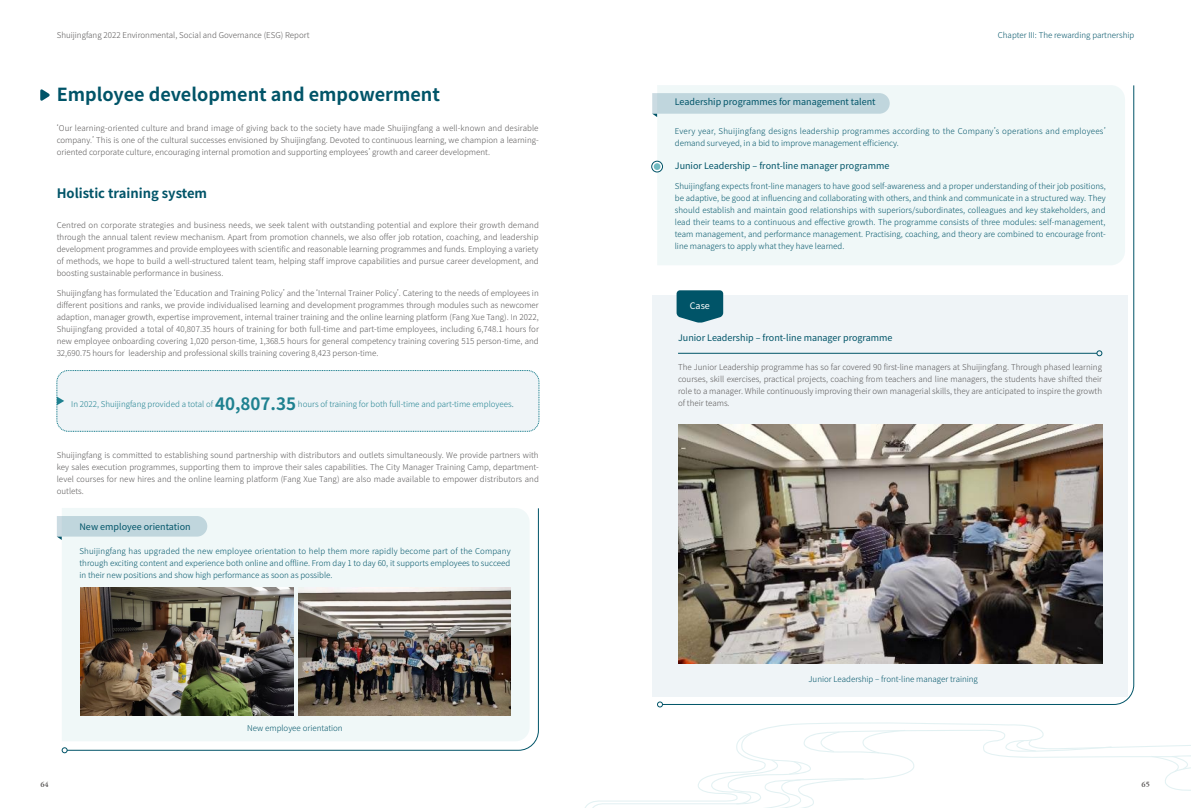
<style>
.page{position:relative;width:1191px;height:808px;background:#fff}
.page>*{position:absolute;margin:0;border:0;box-sizing:border-box;transform-origin:0 0}
.t1{font:700 18px "Source Han Sans SC";color:#005468}
.t2{font:700 13px "Source Han Sans SC";color:#005468}
.t3{font:9px "Source Han Sans SC";color:#005468}
.t4{font:9px "Source Han Sans SC";color:#fff}
.t5{font:300 8px/12px "Source Han Sans SC";color:#595757;text-align:justify}
.t6{font:300 8px/12px "Source Han Sans SC";color:#005468;text-align:justify}
.t7{font:300 8px/12px "Source Han Sans SC";letter-spacing:.025em;color:#005468}
.t8{font:300 8px "Source Han Sans SC";color:#1f8190}
.t9{font:8px "FZCUJINLJW GB1 0";color:#4c4948}
.s1{font-weight:700;font-size:17px}
.s2{color:#005468}
</style>
<div class="page">
<div style="left:57px;top:370px;width:483px;height:62px;background:#eff4f7"></div>
<svg style="left:40px;top:89px;width:10px;height:12px"></svg>
<svg style="left:62px;top:747px;width:5px;height:6px"></svg>
<svg style="left:657px;top:701px;width:6px;height:6px"></svg>
<svg style="left:66px;top:508px;width:473px;height:243px"></svg>
<svg style="left:661px;top:85px;width:473px;height:620px"></svg>
<svg style="left:57px;top:516px;width:150px;height:24px;background:#c7dae0"></svg>
<svg style="left:652px;top:93px;width:237px;height:24px;background:#c7dae0"></svg>
<img style="left:81px;top:587px;width:212px;height:128px">
<img style="left:298px;top:587px;width:212px;height:128px">
<svg style="left:676px;top:290px;width:47px;height:33px;background:#1e687a"></svg>
<svg style="left:1096px;top:351px;width:6px;height:5px"></svg>
<hr style="left:678px;top:353px;width:419px;height:1px;background:#005468">
<img style="left:678px;top:424px;width:424px;height:240px">
<div style="left:652px;top:162px;width:9px;height:9px;background:#70bac1;border-radius:50%"></div>
<div style="left:651px;top:161px;width:11px;height:11px;border:2px solid #fff;border-radius:50%"></div>
<div style="left:651px;top:161px;width:12px;height:11px;border:1px solid #005468;border-radius:50%"></div>
<svg style="left:763px;top:722px;width:276px;height:7px"></svg>
<svg style="left:759px;top:729px;width:285px;height:45px"></svg>
<svg style="left:585px;top:730px;width:320px;height:78px"></svg>
<svg style="left:1016px;top:739px;width:175px;height:52px"></svg>
<p class="t5" style="left:57px;top:29px;width:254px">Shuijingfang 2022 Environmental, Social and Governance (ESG) Report</p>
<p class="t6" style="left:998px;top:29px;width:138px">Chapter III: The rewarding partnership</p>
<h1 class="t1" style="left:57px;top:84px;width:385px">Employee development and empowerment</h1>
<p class="t5" style="left:57px;top:122px;width:483px">‘Our learning-oriented culture and brand image of giving back to the society have made Shuijingfang a well-known and desirable company.’ This is one of the cultural successes envisioned by Shuijingfang. Devoted to continuous learning, we champion a learning&shy;oriented corporate culture, encouraging internal promotion and supporting employees’ growth and career development.</p>
<h2 class="t2" style="left:57px;top:186px;width:152px">Holistic training system</h2>
<p class="t5" style="left:57px;top:219px;width:483px">Centred on corporate strategies and business needs, we seek talent with outstanding potential and explore their growth demand through the annual talent review mechanism. Apart from promotion channels, we also offer job rotation, coaching, and leadership development programmes and provide employees with scientific and reasonable learning programmes and funds. Employing a variety of methods, we hope to build a well-structured talent team, helping staff improve capabilities and pursue career development, and boosting sustainable performance in business.</p>
<p class="t5" style="left:57px;top:288px;width:484px">Shuijingfang has formulated the ‘Education and Training Policy’ and the ‘Internal Trainer Policy’. Catering to the needs of employees in different positions and ranks, we provide individualised learning and development programmes through modules such as newcomer adaption, manager growth, expertise improvement, internal trainer training and the online learning platform (Fang Xue Tang). In 2022, Shuijingfang provided a total of 40,807.35 hours of training for both full-time and part-time employees, including 6,748.1 hours for new employee onboarding covering 1,020 person-time, 1,368.5 hours for general competency training covering 515 person-time, and 32,690.75 hours for leadership and professional skills training covering 8,423 person-time.</p>
<p class="t8" style="left:71px;top:399px;width:444px">In 2022, Shuijingfang provided a total of <span class="s1">40,807.35</span> hours of training for both full-time and part-time employees<span class="s2">.</span></p>
<p class="t5" style="left:57px;top:449px;width:483px">Shuijingfang is committed to establishing sound partnership with distributors and outlets simultaneously. We provide partners with key sales execution programmes, supporting them to improve their sales capabilities. The City Manager Training Camp, department&shy;level courses for new hires and the online learning platform (Fang Xue Tang) are also made available to empower distributors and outlets.</p>
<p class="t3" style="left:79px;top:521px;width:113px">New employee orientation</p>
<p class="t6" style="left:79px;top:545px;width:432px">Shuijingfang has upgraded the new employee orientation to help them more rapidly become part of the Company through exciting content and experience both online and offline. From day 1 to day 60, it supports employees to succeed in their new positions and show high performance as soon as possible.</p>
<p class="t6" style="left:247px;top:722px;width:97px">New employee orientation</p>
<p class="t3" style="left:675px;top:97px;width:202px">Leadership programmes for management talent</p>
<p class="t7" style="left:675px;top:126px;width:432px">Every year, Shuijingfang designs leadership programmes according to the Company’s operations and employees’ demand surveyed, in a bid to improve management efficiency.</p>
<p class="t3" style="left:675px;top:161px;width:216px">Junior Leadership – front-line manager programme</p>
<p class="t6" style="left:675px;top:180px;width:432px">Shuijingfang expects front-line managers to have good self-awareness and a proper understanding of their job positions, be adaptive, be good at influencing and collaborating with others, and think and communicate in a structured way. They should establish and maintain good relationships with superiors/subordinates, colleagues and key stakeholders, and lead their teams to a continuous and effective growth. The programme consists of three modules: self-management, team management, and performance management. Practising, coaching, and theory are combined to encourage front&shy;line managers to apply what they have learned.</p>
<p class="t4" style="left:690px;top:301px;width:22px">Case</p>
<p class="t3" style="left:678px;top:332px;width:216px">Junior Leadership – front-line manager programme</p>
<p class="t5" style="left:678px;top:362px;width:425px">The Junior Leadership programme has so far covered 90 first-line managers at Shuijingfang. Through phased learning courses, skill exercises, practical projects, coaching from teachers and line managers, the students have shifted their role to a manager. While continuously improving their own managerial skills, they are anticipated to inspire the growth of their teams.</p>
<p class="t6" style="left:808px;top:673px;width:171px">Junior Leadership – front-line manager training</p>
<p class="t9" style="left:40px;top:780px;width:10px">64</p>
<p class="t9" style="left:1141px;top:780px;width:10px">65</p>
</div>
